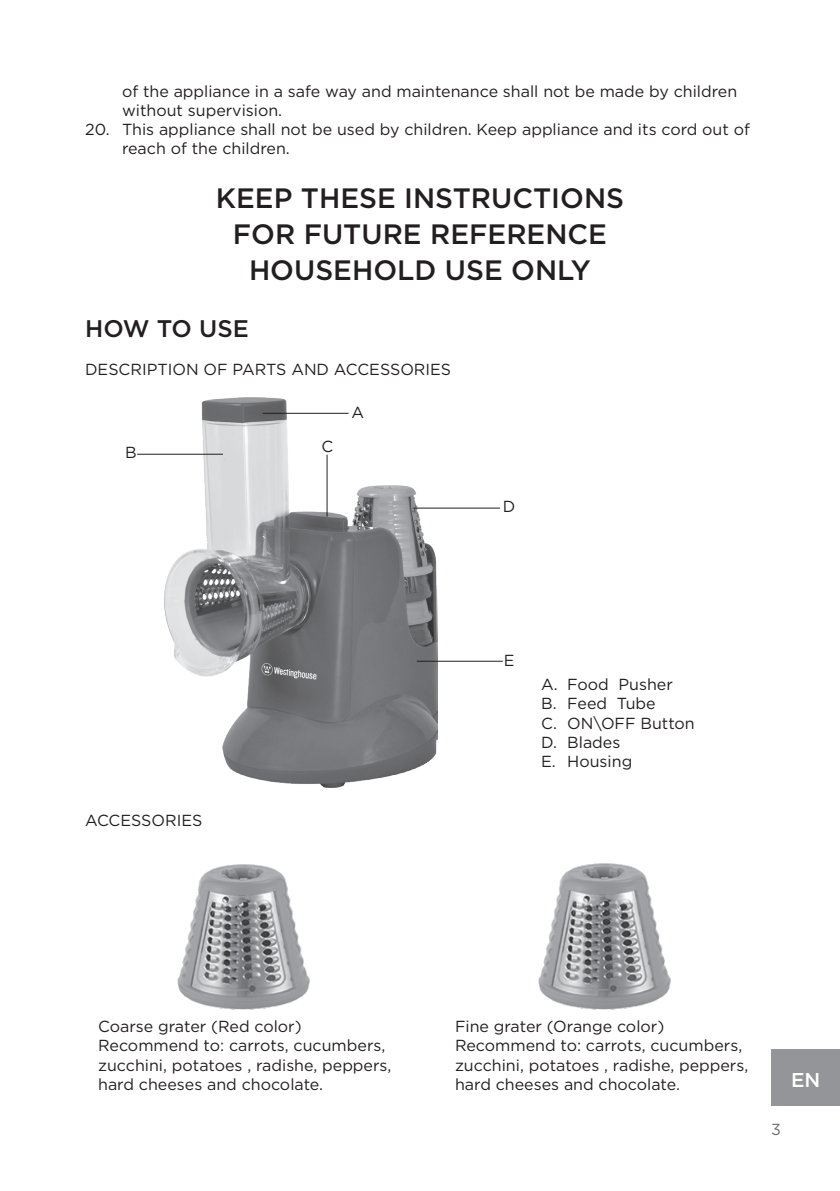
<style>
.page{position:relative;width:840px;height:1191px;background:#fff}
.page>*{position:absolute;margin:0;border:0;box-sizing:border-box;transform-origin:0 0}
.t1{font:500 28px "Gotham";color:#231f20}
.t2{font:500 24px "Gotham";color:#231f20}
.t3{font:500 20px "Gotham";color:#fff}
.Content_Tab{font:16px/19.2px "Gotham";color:#231f20}
.t4{font:16px "Gotham";color:#6c6d70}
</style>
<div class="page">
<div style="left:770px;top:1049px;width:69px;height:57px;background:#939598"></div>
<img style="left:165px;top:398px;width:272px;height:389px">
<hr style="left:137px;top:454px;width:86px;height:1px;background:#231f20">
<hr style="left:326px;top:455px;width:1px;height:61px;background:#231f20">
<hr style="left:262px;top:413px;width:86px;height:1px;background:#231f20">
<hr style="left:414px;top:507px;width:86px;height:1px;background:#231f20">
<hr style="left:416px;top:660px;width:86px;height:1px;background:#231f20">
<img style="left:177px;top:864px;width:132px;height:145px">
<img style="left:538px;top:863px;width:132px;height:146px">
<p class="Content_Tab" style="left:122px;top:81px;width:616px">of the appliance in a safe way and maintenance shall not be made by children without supervision.</p>
<p class="Content_Tab" style="left:122px;top:120px;width:629px;text-indent:-37px">20. This appliance shall not be used by children. Keep appliance and its cord out of reach of the children.</p>
<p class="t1" style="left:216px;top:182px;width:409px">KEEP THESE INSTRUCTIONS</p>
<p class="t1" style="left:233px;top:218px;width:375px">FOR FUTURE REFERENCE</p>
<p class="t1" style="left:249px;top:254px;width:343px">HOUSEHOLD USE ONLY</p>
<p class="t2" style="left:85px;top:315px;width:165px">HOW TO USE</p>
<p class="Content_Tab" style="left:85px;top:360px;width:367px">DESCRIPTION OF PARTS AND ACCESSORIES</p>
<p class="Content_Tab" style="left:351px;top:402px;width:14px">A</p>
<p class="Content_Tab" style="left:125px;top:442px;width:13px">B</p>
<p class="Content_Tab" style="left:321px;top:436px;width:13px">C</p>
<p class="Content_Tab" style="left:502px;top:496px;width:14px">D</p>
<p class="Content_Tab" style="left:85px;top:810px;width:119px">ACCESSORIES</p>
<p class="Content_Tab" style="left:503px;top:650px;width:12px">E</p>
<p class="Content_Tab" style="left:541px;top:674px;width:133px">A. Food Pusher</p>
<p class="Content_Tab" style="left:541px;top:694px;width:116px">B. Feed Tube</p>
<p class="Content_Tab" style="left:541px;top:713px;width:155px">C. ON\OFF Button</p>
<p class="Content_Tab" style="left:541px;top:732px;width:81px">D. Blades</p>
<p class="Content_Tab" style="left:541px;top:751px;width:93px">E. Housing</p>
<p class="Content_Tab" style="left:98px;top:1016px;width:205px">Coarse grater (Red color)</p>
<p class="Content_Tab" style="left:98px;top:1036px;width:288px">Recommend to: carrots, cucumbers,</p>
<p class="Content_Tab" style="left:98px;top:1055px;width:294px">zucchini, potatoes , radishe, peppers,</p>
<p class="Content_Tab" style="left:98px;top:1074px;width:226px">hard cheeses and chocolate.</p>
<p class="Content_Tab" style="left:455px;top:1016px;width:211px">Fine grater (Orange color)</p>
<p class="Content_Tab" style="left:455px;top:1036px;width:288px">Recommend to: carrots, cucumbers,</p>
<p class="Content_Tab" style="left:455px;top:1055px;width:294px">zucchini, potatoes , radishe, peppers,</p>
<p class="Content_Tab" style="left:455px;top:1074px;width:226px">hard cheeses and chocolate.</p>
<p class="t3" style="left:790px;top:1068px;width:31px">EN</p>
<p class="t4" style="left:770px;top:1120px;width:11px">3</p>
</div>
